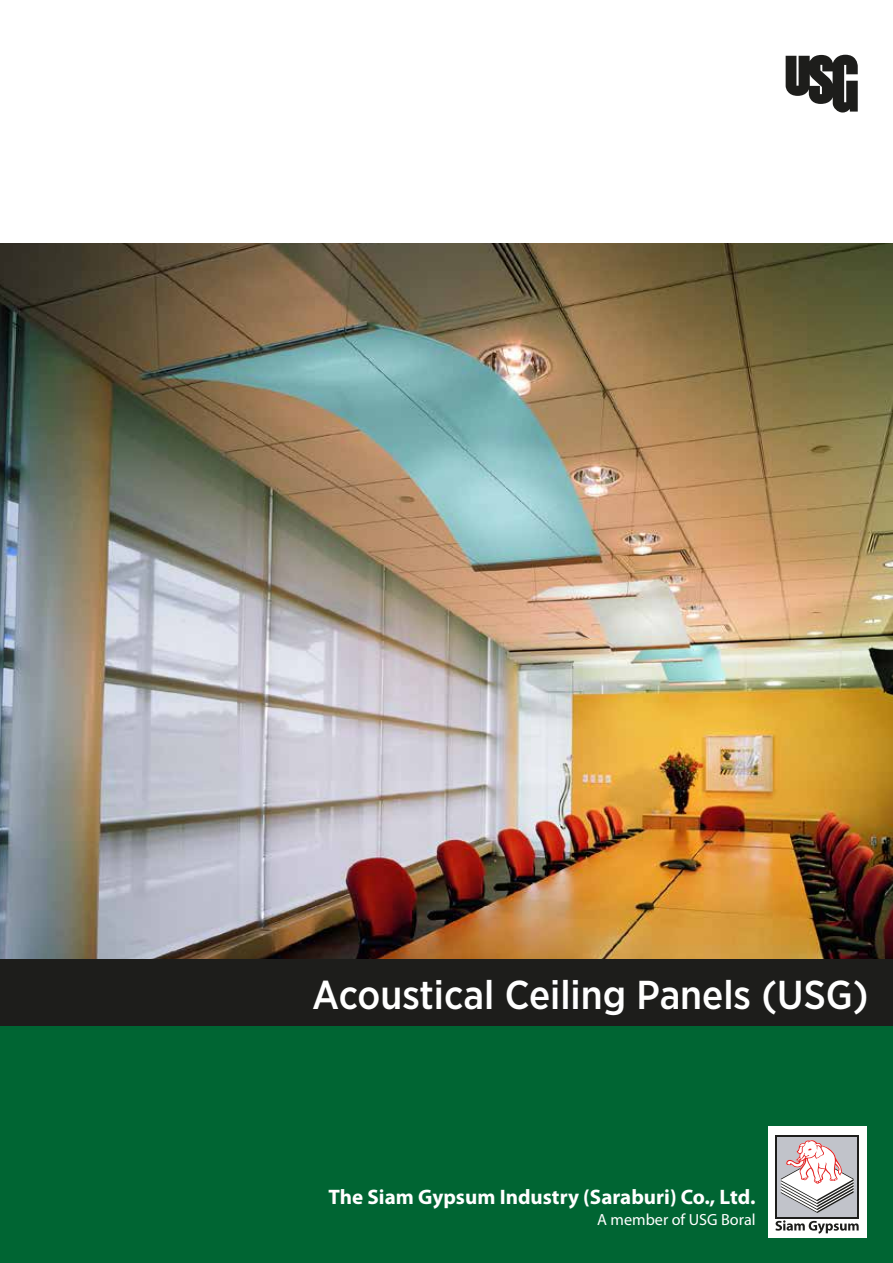
<style>
.page{position:relative;width:893px;height:1263px;background:#fff}
.page>*{position:absolute;margin:0;border:0;box-sizing:border-box;transform-origin:0 0}
.t1{font:500 40.35px "Gotham Narrow";color:#fff}
.t2{font:700 21px "Myriad Pro";color:#fff}
.t3{font:16.2px "Myriad Pro";color:#fff}
</style>
<div class="page">
<div style="left:0;top:1026px;width:893px;height:237px;background:#006533"></div>
<div style="left:768px;top:1126px;width:99px;height:111px;background:#fff"></div>
<div style="left:775px;top:1135px;width:84px;height:83px;background:linear-gradient(to bottom,#1d1d1b,#1d1d1b)"></div>
<div style="left:777px;top:1137px;width:80px;height:79px;background:#c1c3ca"></div>
<svg style="left:781px;top:1140px;width:73px;height:73px"></svg>
<svg style="left:775px;top:1220px;width:84px;height:13px"></svg>
<div style="left:0;top:959px;width:893px;height:67px;background:#1d1d1b"></div>
<img style="left:0;top:243px;width:893px;height:716px">
<svg style="left:786px;top:55px;width:72px;height:58px"></svg>
<h1 class="t1" style="left:312px;top:970px;width:558px">Acoustical Ceiling Panels (USG)</h1>
<p class="t2" style="left:329px;top:1183px;width:428px">The Siam Gypsum Industry (Saraburi) Co., Ltd.</p>
<p class="t3" style="left:597px;top:1210px;width:160px">A member of USG Boral</p>
</div>
